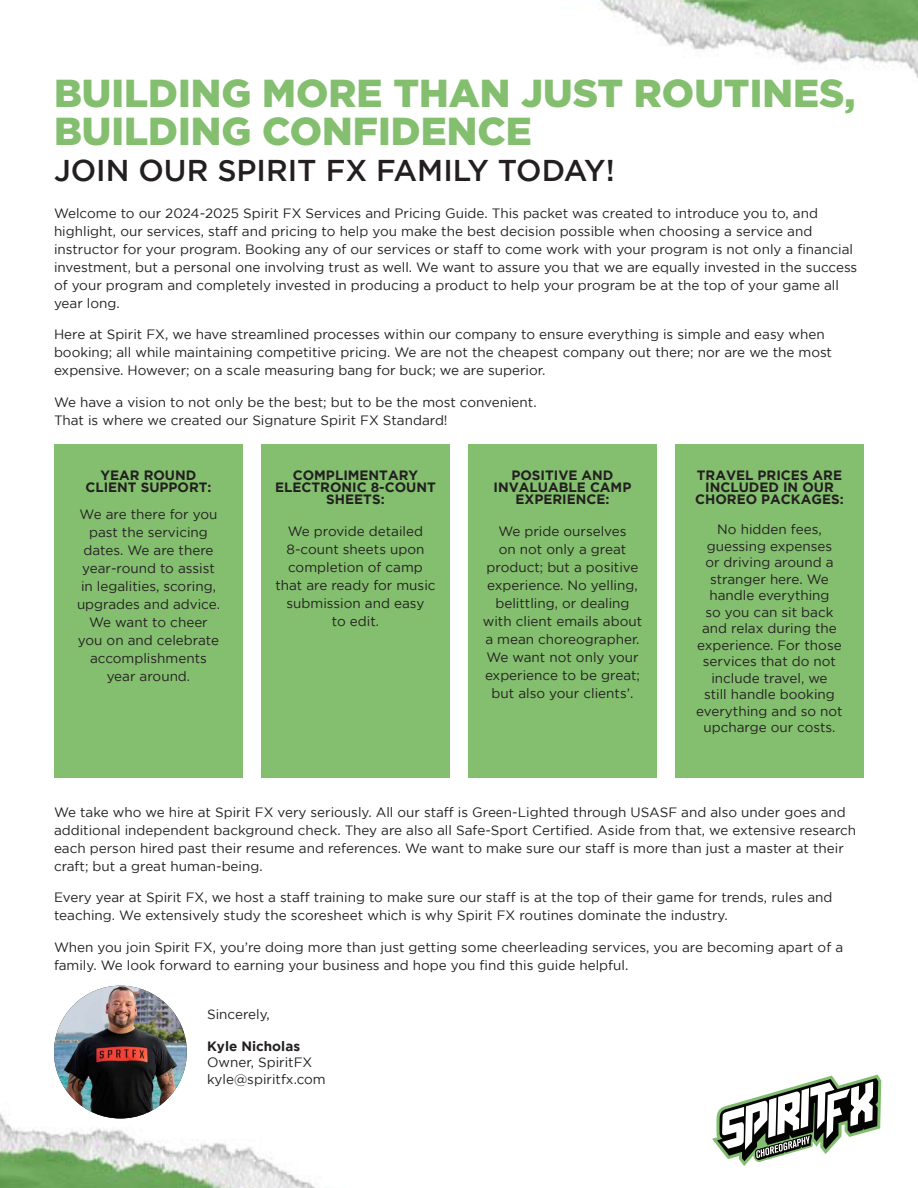
<style>
.page{position:relative;width:918px;height:1188px;background:#fff}
.page>*{position:absolute;margin:0;border:0;box-sizing:border-box;transform-origin:0 0}
.t1{font:900 39px/37.5px "Gotham";color:#84bf6f}
.t2{font:500 30px "Gotham";color:#231f20}
.Body{font:13.5px/18px "Gotham";color:#231f20}
.Body_white{font:13.5px/18px "Gotham";color:#231f20;text-align:center}
.Body_white-2{font:700 13.5px/12px "Gotham";color:#231f20;text-align:center}
.Body-2{font:700 13.5px "Gotham";color:#231f20}
</style>
<div class="page">
<img style="left:0;top:0;width:918px;height:1188px">
<div style="left:685px;top:1040px;width:233px;height:148px;background:#fff"></div>
<svg style="left:712px;top:1075px;width:169px;height:91px"></svg>
<div style="left:54px;top:444px;width:189px;height:334px;background:#84bf6f"></div>
<div style="left:261px;top:444px;width:189px;height:334px;background:#84bf6f"></div>
<div style="left:468px;top:444px;width:189px;height:334px;background:#84bf6f"></div>
<div style="left:675px;top:444px;width:189px;height:334px;background:#84bf6f"></div>
<img style="left:54px;top:986px;width:133px;height:132px;border-radius:66px">
<p class="t1" style="left:54px;top:74px;width:803px">BUILDING MORE THAN JUST ROUTINES,<br>BUILDING CONFIDENCE</p>
<p class="t2" style="left:54px;top:153px;width:562px">JOIN OUR SPIRIT FX FAMILY TODAY!</p>
<p class="Body" style="left:54px;top:204px;width:805px">Welcome to our 2024-2025 Spirit FX Services and Pricing Guide. This packet was created to introduce you to, and highlight, our services, staff and pricing to help you make the best decision possible when choosing a service and instructor for your program. Booking any of our services or staff to come work with your program is not only a financial investment, but a personal one involving trust as well. We want to assure you that we are equally invested in the success of your program and completely invested in producing a product to help your program be at the top of your game all year long.</p>
<p class="Body" style="left:54px;top:325px;width:780px">Here at Spirit FX, we have streamlined processes within our company to ensure everything is simple and easy when booking; all while maintaining competitive pricing. We are not the cheapest company out there; nor are we the most expensive. However; on a scale measuring bang for buck; we are superior.</p>
<p class="Body" style="left:54px;top:393px;width:484px">We have a vision to not only be the best; but to be the most convenient.<br>That is where we created our Signature Spirit FX Standard!</p>
<p class="Body_white-2" style="left:85px;top:469px;width:128px">YEAR ROUND<br>CLIENT SUPPORT:</p>
<p class="Body_white" style="left:77px;top:506px;width:144px">We are there for you past the servicing dates. We are there year-round to assist in legalities, scoring, upgrades and advice.<br>We want to cheer you on and celebrate accomplishments year around.</p>
<p class="Body_white-2" style="left:275px;top:469px;width:162px">COMPLIMENTARY<br>ELECTRONIC 8-COUNT<br>SHEETS:</p>
<p class="Body_white" style="left:275px;top:522px;width:162px">We provide detailed<br>8-count sheets upon completion of camp that are ready for music submission and easy<br>to edit.</p>
<p class="Body_white-2" style="left:494px;top:469px;width:139px">POSITIVE AND<br>INVALUABLE CAMP<br>EXPERIENCE:</p>
<p class="Body_white" style="left:483px;top:522px;width:161px">We pride ourselves<br>on not only a great product; but a positive experience. No yelling, belittling, or dealing with client emails about a mean choreographer.<br>We want not only your experience to be great; but also your clients’.</p>
<p class="Body_white-2" style="left:695px;top:469px;width:150px">TRAVEL PRICES ARE<br>INCLUDED IN OUR<br>CHOREO PACKAGES:</p>
<p class="Body_white" style="left:696px;top:521px;width:148px;line-height:16.5px">No hidden fees, guessing expenses<br>or driving around a stranger here. We handle everything<br>so you can sit back and relax during the experience. For those services that do not include travel, we<br>still handle booking everything and so not upcharge our costs.</p>
<p class="Body" style="left:54px;top:803px;width:804px">We take who we hire at Spirit FX very seriously. All our staff is Green-Lighted through USASF and also under goes and additional independent background check. They are also all Safe-Sport Certified. Aside from that, we extensive research each person hired past their resume and references. We want to make sure our staff is more than just a master at their craft; but a great human-being.</p>
<p class="Body" style="left:54px;top:888px;width:780px">Every year at Spirit FX, we host a staff training to make sure our staff is at the top of their game for trends, rules and teaching. We extensively study the scoresheet which is why Spirit FX routines dominate the industry.</p>
<p class="Body" style="left:54px;top:938px;width:791px">When you join Spirit FX, you’re doing more than just getting some cheerleading services, you are becoming apart of a family. We look forward to earning your business and hope you find this guide helpful.</p>
<p class="Body" style="left:207px;top:1005px;width:64px">Sincerely,</p>
<p class="Body-2" style="left:207px;top:1038px;width:95px">Kyle Nicholas</p>
<p class="Body" style="left:207px;top:1053px;width:107px">Owner, SpiritFX</p>
<p class="Body" style="left:207px;top:1070px;width:120px">kyle@spiritfx.com</p>
</div>
